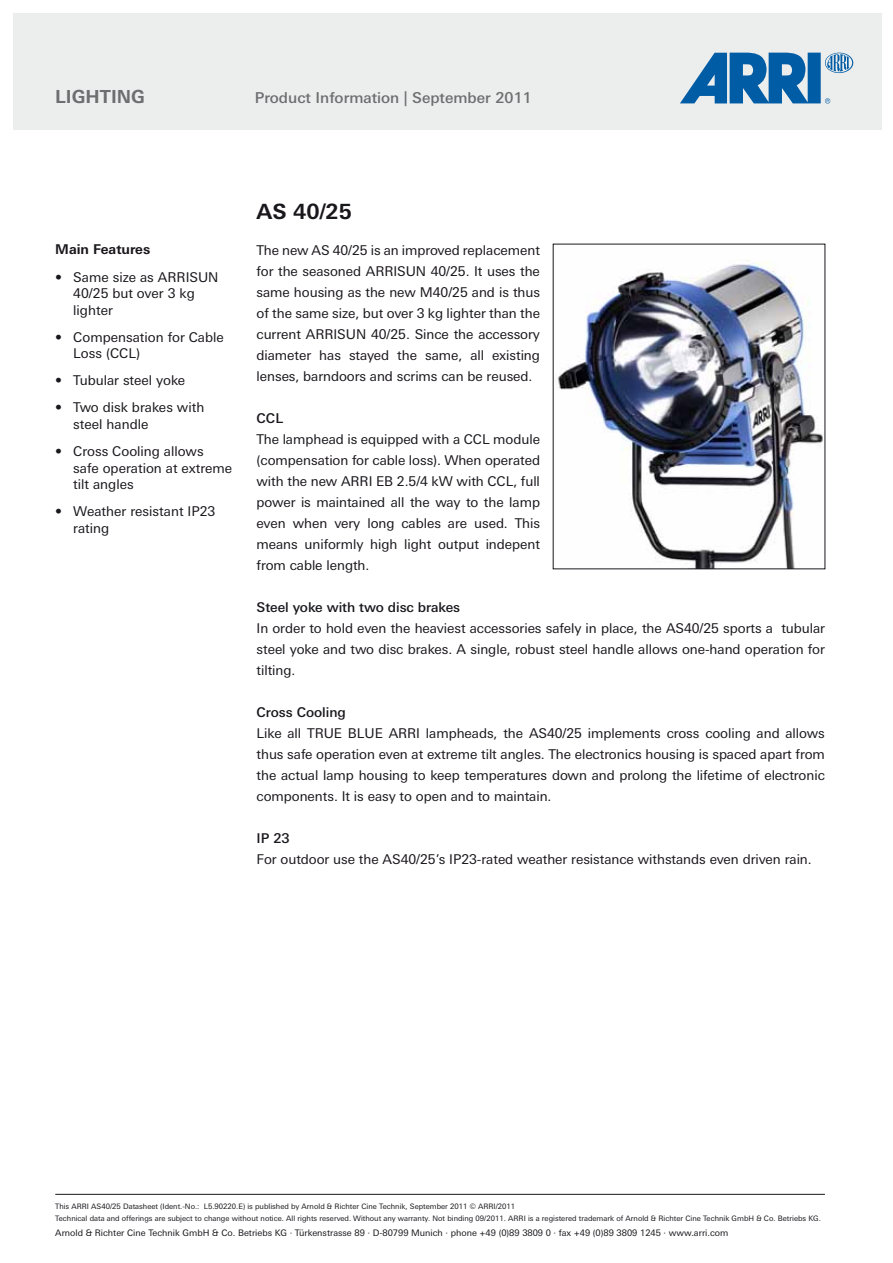
<style>
.page{position:relative;width:893px;height:1263px;background:#fff}
.page>*{position:absolute;margin:0;border:0;box-sizing:border-box;transform-origin:0 0}
.t1{font:700 21px "Linotype Univers Basic";color:#1a171c}
.t2{font:700 18px "Linotype Univers Basic";color:#6d6e70}
.t3{font:500 15px "Linotype Univers Basic";color:#6d6e70}
.t4{font:13.5px/21px "Linotype Univers Basic";letter-spacing:-.005em;color:#1a171c}
.t5{font:500 13.5px "Linotype Univers Basic";letter-spacing:-.005em;color:#1a171c}
.t6{font:700 13.5px "Linotype Univers Basic";color:#1a171c}
.t7{font:9px "Linotype Univers Basic";color:#1a171c}
.t8{font:7.5px/12px "Linotype Univers Basic";color:#1a171c}
</style>
<div class="page">
<hr style="left:55px;top:1194px;width:770px;height:1px;background:#1a171c">
<div style="left:13px;top:13px;width:869px;height:116px;background:#eceded"></div>
<svg style="left:680px;top:53px;width:173px;height:51px"></svg>
<img style="left:557px;top:260px;width:266px;height:307px">
<h2 class="t2" style="left:55px;top:86px;width:91px">LIGHTING</h2>
<p class="t3" style="left:255px;top:89px;width:278px">Product Information | September 2011</p>
<p class="t6" style="left:55px;top:241px;width:96px">Main Features</p>
<p class="t4" style="left:73px;top:268px;width:147px;line-height:16.5px;text-indent:-18px">• Same size as ARRISUN<br>40/25 but over 3 kg lighter</p>
<p class="t4" style="left:73px;top:329px;width:152px;line-height:16.5px;text-indent:-18px">• Compensation for Cable<br>Loss (CCL)</p>
<p class="t4" style="left:55px;top:370px;width:132px">• Tubular steel yoke</p>
<p class="t4" style="left:73px;top:399px;width:133px;line-height:16.5px;text-indent:-18px">• Two disk brakes with steel handle</p>
<p class="t4" style="left:73px;top:443px;width:161px;line-height:16.5px;text-indent:-18px">• Cross Cooling allows safe operation at extreme tilt angles</p>
<p class="t4" style="left:73px;top:503px;width:144px;line-height:16.5px;text-indent:-18px">• Weather resistant IP23 rating</p>
<h1 class="t1" style="left:257px;top:199px;width:97px">AS 40/25</h1>
<p class="t4" style="left:257px;top:239px;width:285px;text-align:justify">The new AS 40/25 is an improved replacement for the seasoned ARRISUN 40/25. It uses the same housing as the new M40/25 and is thus of the same size, but over 3 kg lighter than the current ARRISUN 40/25. Since the accessory diameter has stayed the same, all existing lenses, barndoors and scrims can be reused.</p>
<p class="t5" style="left:257px;top:410px;width:28px">CCL</p>
<p class="t4" style="left:257px;top:428px;width:285px;text-align:justify">The lamphead is equipped with a CCL module (compensation for cable loss). When operated with the new ARRI EB 2.5/4 kW with CCL, full power is maintained all the way to the lamp even when very long cables are used. This means uniformly high light output indepent from cable length.</p>
<p class="t5" style="left:257px;top:599px;width:205px">Steel yoke with two disc brakes</p>
<p class="t4" style="left:257px;top:617px;width:570px;text-align:justify">In order to hold even the heaviest accessories safely in place, the AS40/25 sports a tubular steel yoke and two disc brakes. A single, robust steel handle allows one-hand operation for tilting.</p>
<p class="t5" style="left:257px;top:704px;width:91px">Cross Cooling</p>
<p class="t4" style="left:257px;top:723px;width:570px;text-align:justify">Like all TRUE BLUE ARRI lampheads, the AS40/25 implements cross cooling and allows thus safe operation even at extreme tilt angles. The electronics housing is spaced apart from the actual lamp housing to keep temperatures down and prolong the lifetime of electronic components. It is easy to open and to maintain.</p>
<p class="t5" style="left:257px;top:830px;width:34px">IP 23</p>
<p class="t4" style="left:257px;top:849px;width:557px">For outdoor use the AS40/25’s IP23-rated weather resistance withstands even driven rain.</p>
<p class="t8" style="left:55px;top:1200px;width:767px">This ARRI AS40/25 Datasheet (Ident.-No.: L5.90220.E) is published by Arnold &amp; Richter Cine Technik, September 2011 © ARRI/2011<br>Technical data and offerings are subject to change without notice. All rights reserved. Without any warranty. Not binding 09/2011. ARRI is a registered trademark of Arnold &amp; Richter Cine Technik GmbH &amp; Co. Betriebs KG.</p>
<p class="t7" style="left:55px;top:1228px;width:675px">Arnold &amp; Richter Cine Technik GmbH &amp; Co. Betriebs KG · Türkenstrasse 89 · D-80799 Munich · phone +49 (0)89 3809 0 · fax +49 (0)89 3809 1245 · www.arri.com</p>
</div>
